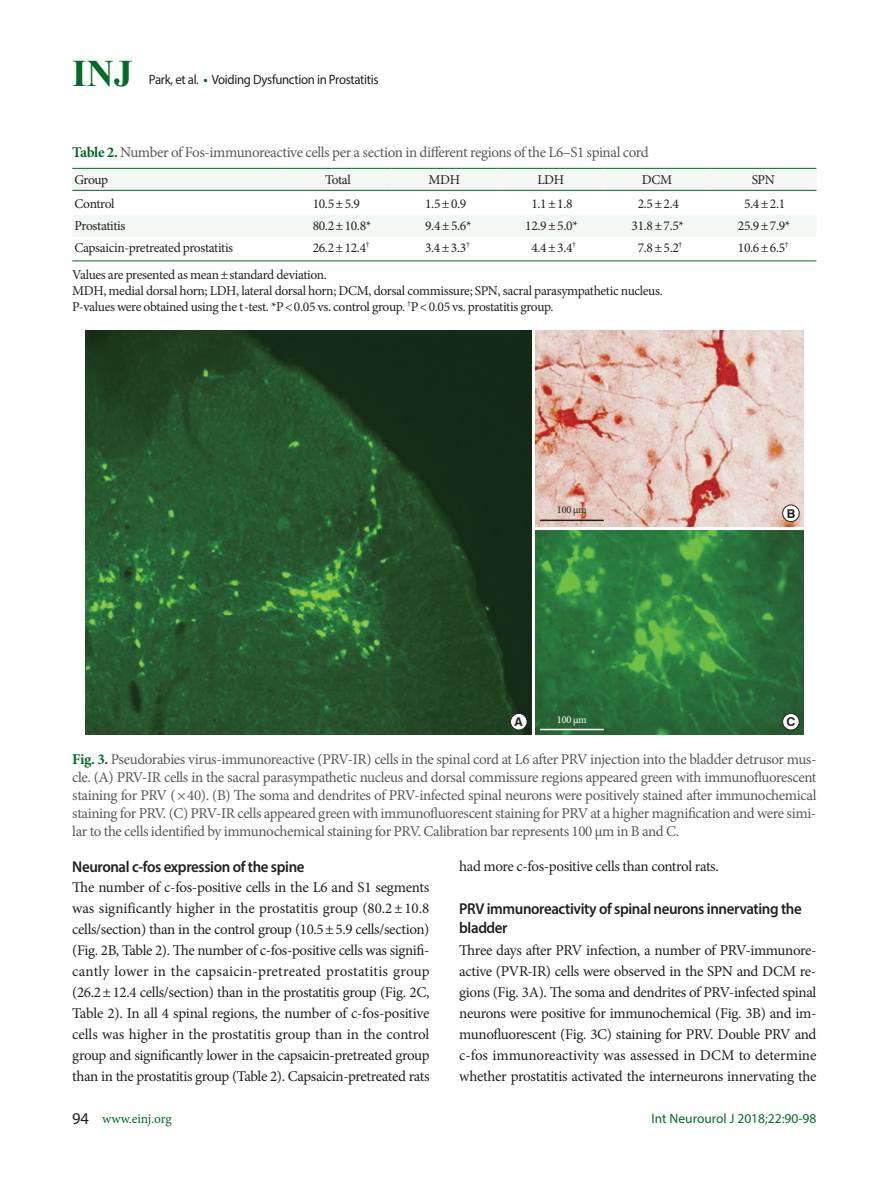
<style>
.page{position:relative;width:893px;height:1191px;background:#fff}
.page>*{position:absolute;margin:0;border:0;box-sizing:border-box;transform-origin:0 0}
.t1{font:700 37.5px "Times New Roman";color:#046a29}
.t2{font:600 15.75px/18.9px "Myriad Pro";letter-spacing:-.025em;color:#231f20;scale:.95 1}
.t3{font:15px/21px "Minion Pro";letter-spacing:-.025em;color:#231f20;text-align:justify}
.t4{font:15px/18px "Minion Pro";letter-spacing:-.025em;color:#57585a;text-align:justify}
.t5{font:13.5px/16.2px "Minion Pro";letter-spacing:-.025em;color:#231f20}
.t6{font:13.5px "Myriad Pro";letter-spacing:-.025em;color:#231f20;scale:.95 1}
.t7{font:13.5px "Myriad Pro";color:#046a29}
.t8{font:13.5px "Minion Pro";letter-spacing:-.01em;color:#046a29}
.t9{font:700 12.15px "Swiss 721 BT";color:#231f20}
.t10{font:10.5px "Minion Pro";color:#231f20}
.t11{font:10.5px "Minion Pro";color:#fff}
.s1{font-weight:700;color:#046a29}
.s2{font-family:"Myriad Pro";font-size:16.5px;color:#231f20}
</style>
<div class="page">
<svg style="left:72px;top:169px;width:744px;height:67px;fill:#f4f8f4"></svg>
<hr style="left:72px;top:168px;width:213px;height:1px;background:#046a29">
<hr style="left:285px;top:168px;width:106px;height:1px;background:#046a29">
<hr style="left:391px;top:168px;width:106px;height:1px;background:#046a29">
<hr style="left:497px;top:168px;width:107px;height:1px;background:#046a29">
<hr style="left:604px;top:168px;width:106px;height:1px;background:#046a29">
<hr style="left:710px;top:168px;width:106px;height:1px;background:#046a29">
<hr style="left:72px;top:190px;width:213px;height:1px;background:#046a29">
<hr style="left:285px;top:190px;width:106px;height:1px;background:#046a29">
<hr style="left:391px;top:190px;width:106px;height:1px;background:#046a29">
<hr style="left:497px;top:190px;width:107px;height:1px;background:#046a29">
<hr style="left:604px;top:190px;width:106px;height:1px;background:#046a29">
<hr style="left:710px;top:190px;width:106px;height:1px;background:#046a29">
<hr style="left:72px;top:261px;width:213px;height:1px;background:#046a29">
<hr style="left:285px;top:261px;width:106px;height:1px;background:#046a29">
<hr style="left:391px;top:261px;width:106px;height:1px;background:#046a29">
<hr style="left:497px;top:261px;width:107px;height:1px;background:#046a29">
<hr style="left:604px;top:261px;width:106px;height:1px;background:#046a29">
<hr style="left:710px;top:261px;width:106px;height:1px;background:#046a29">
<img style="left:85px;top:330px;width:446px;height:404px">
<div style="left:510px;top:713px;width:17px;height:17px;background:#fff;border-radius:50%"></div>
<div style="left:510px;top:713px;width:17px;height:17px;border:1px solid #231f20;border-radius:50%"></div>
<img style="left:536px;top:330px;width:268px;height:196px">
<hr style="left:540px;top:519px;width:64px;height:2px;background:#231f20">
<div style="left:783px;top:505px;width:16px;height:16px;background:#fff;border-radius:50%"></div>
<div style="left:782px;top:505px;width:17px;height:17px;border:1px solid #231f20;border-radius:50%"></div>
<img style="left:536px;top:530px;width:268px;height:204px">
<hr style="left:540px;top:728px;width:64px;height:2px;background:#fff">
<div style="left:783px;top:713px;width:16px;height:17px;background:#fff;border-radius:50%"></div>
<div style="left:782px;top:713px;width:17px;height:17px;border:1px solid #231f20;border-radius:50%"></div>
<h1 class="t1" style="left:72px;top:48px;width:62px">INJ</h1>
<p class="t6" style="left:149px;top:71px;width:243px">Park, et al. <span class="s1">•</span> Voiding Dysfunction in Prostatitis</p>
<p class="t4" style="left:72px;top:143px;width:578px"><span class="s1">Table 2.</span> Number of Fos-immunoreactive cells per a section in different regions of the L6–S1 spinal cord</p>
<p class="t5" style="left:74px;top:171px;width:35px">Group</p>
<p class="t5" style="left:325px;top:171px;width:28px">Total</p>
<p class="t5" style="left:429px;top:171px;width:33px">MDH</p>
<p class="t5" style="left:537px;top:171px;width:28px">LDH</p>
<p class="t5" style="left:642px;top:171px;width:32px">DCM</p>
<p class="t5" style="left:752px;top:171px;width:25px">SPN</p>
<p class="t5" style="left:74px;top:196px;width:42px">Control</p>
<p class="t5" style="left:313px;top:196px;width:49px">10.5±5.9</p>
<p class="t5" style="left:425px;top:196px;width:43px">1.5±0.9</p>
<p class="t5" style="left:531px;top:196px;width:43px">1.1±1.8</p>
<p class="t5" style="left:638px;top:196px;width:43px">2.5±2.4</p>
<p class="t5" style="left:744px;top:196px;width:43px">5.4±2.1</p>
<p class="t5" style="left:74px;top:218px;width:52px">Prostatitis</p>
<p class="t5" style="left:313px;top:218px;width:60px">80.2±10.8*</p>
<p class="t5" style="left:425px;top:218px;width:48px">9.4±5.6*</p>
<p class="t5" style="left:525px;top:218px;width:54px">12.9±5.0*</p>
<p class="t5" style="left:632px;top:218px;width:54px">31.8±7.5*</p>
<p class="t5" style="left:738px;top:218px;width:54px">25.9±7.9*</p>
<p class="t5" style="left:74px;top:240px;width:160px">Capsaicin-pretreated prostatitis</p>
<p class="t5" style="left:313px;top:240px;width:59px">26.2±12.4<sup>†</sup></p>
<p class="t5" style="left:425px;top:240px;width:46px">3.4±3.3<sup>†</sup></p>
<p class="t5" style="left:531px;top:240px;width:46px">4.4±3.4<sup>†</sup></p>
<p class="t5" style="left:638px;top:240px;width:46px">7.8±5.2<sup>†</sup></p>
<p class="t5" style="left:738px;top:240px;width:52px">10.6±6.5<sup>†</sup></p>
<p class="t5" style="left:72px;top:266px;width:592px">Values are presented as mean±standard deviation.<br>MDH, medial dorsal horn; LDH, lateral dorsal horn; DCM, dorsal commissure; SPN, sacral parasympathetic nucleus.<br>P-values were obtained using the t -test. *P&lt;0.05 vs. control group. <sup>†</sup>P&lt;0.05 vs. prostatitis group.</p>
<p class="t10" style="left:557px;top:503px;width:31px">100 μm</p>
<p class="t9" style="left:787px;top:506px;width:10px">B</p>
<p class="t9" style="left:515px;top:714px;width:10px">A</p>
<p class="t11" style="left:557px;top:712px;width:31px">100 μm</p>
<p class="t9" style="left:786px;top:714px;width:10px">C</p>
<p class="t4" style="left:72px;top:750px;width:746px"><span class="s1">Fig. 3.</span> Pseudorabies virus-immunoreactive (PRV-IR) cells in the spinal cord at L6 after PRV injection into the bladder detrusor mus&shy;cle. (A) PRV-IR cells in the sacral parasympathetic nucleus and dorsal commissure regions appeared green with immunofluorescent staining for PRV (×40). (B) The soma and dendrites of PRV-infected spinal neurons were positively stained after immunochemical staining for PRV. (C) PRV-IR cells appeared green with immunofluorescent staining for PRV at a higher magnification and were simi&shy;lar to the cells identified by immunochemical staining for PRV. Calibration bar represents 100 μm in B and C.</p>
<p class="t2" style="left:72px;top:857px;width:246px">Neuronal c-fos expression of the spine</p>
<p class="t3" style="left:72px;top:877px;width:359px">The number of c-fos-positive cells in the L6 and S1 segments was significantly higher in the prostatitis group (80.2 ±10.8 cells/section) than in the control group (10.5±5.9 cells/section) (Fig. 2B, Table 2). The number of c-fos-positive cells was signifi&shy;cantly lower in the capsaicin-pretreated prostatitis group (26.2±12.4 cells/section) than in the prostatitis group (Fig. 2C, Table 2). In all 4 spinal regions, the number of c-fos-positive cells was higher in the prostatitis group than in the control group and significantly lower in the capsaicin-pretreated group than in the prostatitis group (Table 2). Capsaicin-pretreated rats</p>
<p class="t8" style="left:72px;top:1109px;width:101px"><span class="s2">94</span> www.einj.org</p>
<p class="t3" style="left:459px;top:856px;width:261px">had more c-fos-positive cells than control rats.</p>
<p class="t2" style="left:459px;top:899px;width:362px">PRV immunoreactivity of spinal neurons innervating the bladder</p>
<p class="t3" style="left:459px;top:940px;width:359px">Three days after PRV infection, a number of PRV-immunore&shy;active (PVR-IR) cells were observed in the SPN and DCM re&shy;gions (Fig. 3A). The soma and dendrites of PRV-infected spinal neurons were positive for immunochemical (Fig. 3B) and im&shy;munofluorescent (Fig. 3C) staining for PRV. Double PRV and c-fos immunoreactivity was assessed in DCM to determine whether prostatitis activated the interneurons innervating the</p>
<p class="t7" style="left:651px;top:1110px;width:166px">Int Neurourol J 2018;22:90-98</p>
</div>
